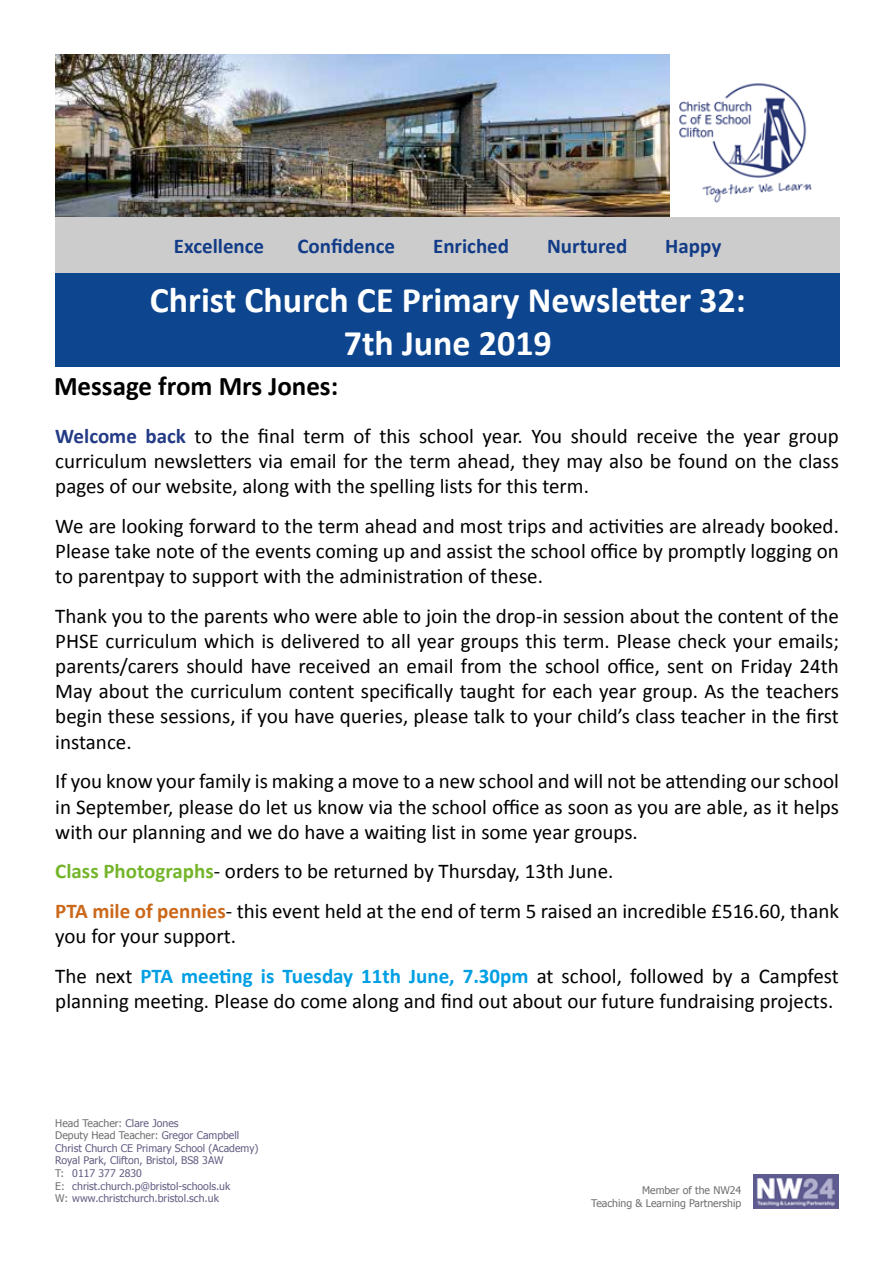
<style>
.page{position:relative;width:893px;height:1263px;background:#fff}
.page>*{position:absolute;margin:0;border:0;box-sizing:border-box;transform-origin:0 0}
.t1{font:700 36px/43.2px "Calibri";color:#fff;text-align:center}
.t2{font:700 27px "Calibri";color:#000}
.t3{font:21px/25.2px "Calibri";color:#000;text-align:justify}
.t4{font:700 21px "Calibri";color:#123c87}
.t5{font:10.5px/12.6px "Tahoma";color:#635f85}
.t6{font:10.5px/12.6px "Tahoma";color:#706f6f;text-align:right}
.s1{font-weight:700;color:#233a86}
.s2{font-weight:700;color:#74b52b}
.s3{font-weight:700;color:#cb681a}
.s4{font-weight:700;color:#009fe3}
.s5{color:#706f6f}
</style>
<div class="page">
<img style="left:754px;top:1174px;width:85px;height:35px">
<img style="left:669px;top:54px;width:143px;height:163px">
<img style="left:55px;top:54px;width:614px;height:163px">
<div style="left:55px;top:217px;width:785px;height:56px;background:#ccc"></div>
<div style="left:55px;top:273px;width:785px;height:93px;background:#0d468f"></div>
<p class="t4" style="left:174px;top:233px;width:92px">Excellence</p>
<p class="t4" style="left:297px;top:233px;width:99px">Confidence</p>
<p class="t4" style="left:433px;top:233px;width:78px">Enriched</p>
<p class="t4" style="left:547px;top:233px;width:82px">Nurtured</p>
<p class="t4" style="left:665px;top:233px;width:58px">Happy</p>
<h1 class="t1" style="left:150px;top:278px;width:597px">Christ Church CE Primary Newsletter 32:<br>7th June 2019</h1>
<p class="t2" style="left:54px;top:369px;width:286px">Message from Mrs Jones:</p>
<p class="t3" style="left:55px;top:423px;width:785px"><span class="s1">Welcome back</span> to the final term of this school year. You should receive the year group curriculum newsletters via email for the term ahead, they may also be found on the class pages of our website, along with the spelling lists for this term.</p>
<p class="t3" style="left:55px;top:513px;width:785px">We are looking forward to the term ahead and most trips and activities are already booked.<br>Please take note of the events coming up and assist the school office by promptly logging on to parentpay to support with the administration of these.</p>
<p class="t3" style="left:55px;top:603px;width:785px">Thank you to the parents who were able to join the drop-in session about the content of the PHSE curriculum which is delivered to all year groups this term. Please check your emails; parents/carers should have received an email from the school office, sent on Friday 24th May about the curriculum content specifically taught for each year group. As the teachers begin these sessions, if you have queries, please talk to your child’s class teacher in the first instance.</p>
<p class="t3" style="left:55px;top:769px;width:785px">If you know your family is making a move to a new school and will not be attending our school in September, please do let us know via the school office as soon as you are able, as it helps with our planning and we do have a waiting list in some year groups.</p>
<p class="t3" style="left:55px;top:852px;width:785px;line-height:39.6px"><span class="s2">Class Photographs</span>- orders to be returned by Thursday, 13th June.<br><span class="s3">PTA mile of pennies</span>- this event held at the end of term 5 raised an incredible £516.60, thank</p>
<p class="t3" style="left:55px;top:916px;width:785px;line-height:39.6px">you for your support.<br>The next <span class="s4">PTA meeting is Tuesday 11th June, 7.30pm</span> at school, followed by a Campfest</p>
<p class="t3" style="left:55px;top:988px;width:780px">planning meeting. Please do come along and find out about our future fundraising projects.</p>
<p class="t5" style="left:55px;top:1116px;width:205px"><span class="s5">Head Teacher:</span> Clare Jones<br><span class="s5">Deputy Head Teacher:</span> Gregor Campbell Christ Church CE Primary School (Academy)<br>Royal Park, Clifton, Bristol, BS8 3AW<br><span class="s5">T:</span> 0117 377 2830<br><span class="s5">E:</span> christ.church.p@bristol-schools.uk<br><span class="s5">W:</span> www.christchurch.bristol.sch.uk</p>
<p class="t6" style="left:591px;top:1184px;width:152px">Member of the NW24<br>Teaching &amp; Learning Partnership</p>
</div>
